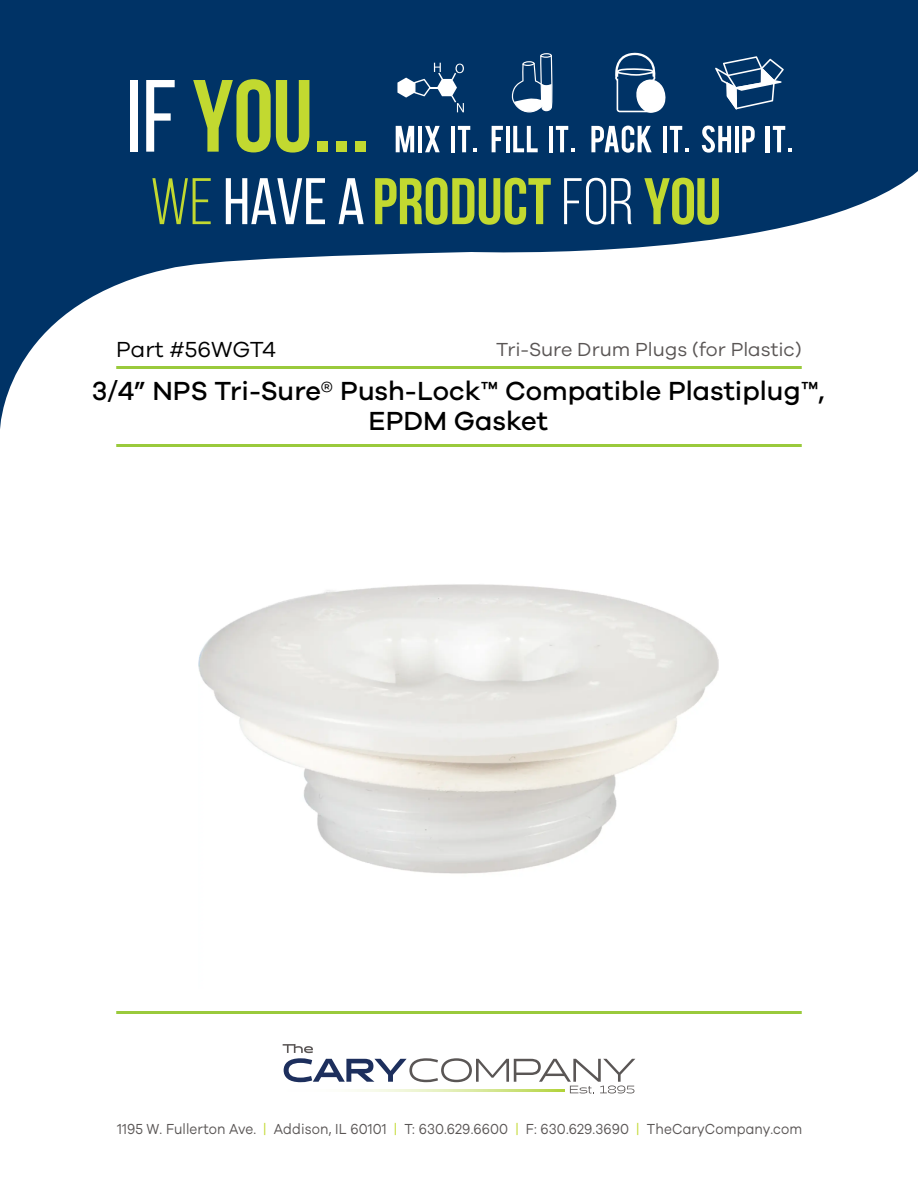
<style>
.page{position:relative;width:918px;height:1188px;background:#fff}
.page>*{position:absolute;margin:0;border:0;box-sizing:border-box;transform-origin:0 0}
.t1{font:500 27px/30px "Galano Grotesque";color:#000;text-align:center}
.t2{font:22.5px "Galano Grotesque";color:#000}
.t3{font:19.5px "Galano Grotesque";color:#5a5655}
.t4{font:15px "Galano Grotesque";letter-spacing:.01em;color:#5a5655;scale:.9 1}
.s1{color:#c2d930}
</style>
<div class="page">
<svg style="left:0;top:0;width:918px;height:429px;fill:#036"></svg>
<div style="left:130px;top:80px;width:8px;height:72px;background:#fff"></div>
<svg style="left:146px;top:80px;width:29px;height:72px"></svg>
<svg style="left:193px;top:79px;width:116px;height:74px;background:#648949"></svg>
<div style="left:317px;top:141px;width:11px;height:11px;background:#c2d930"></div>
<div style="left:336px;top:141px;width:11px;height:11px;background:#c2d930"></div>
<div style="left:355px;top:141px;width:11px;height:11px;background:#c2d930"></div>
<svg style="left:152px;top:178px;width:59px;height:46px;background:#356056"></svg>
<svg style="left:226px;top:178px;width:99px;height:46px"></svg>
<svg style="left:339px;top:178px;width:25px;height:46px"></svg>
<svg style="left:375px;top:178px;width:176px;height:47px;background:#688b48"></svg>
<svg style="left:564px;top:178px;width:68px;height:47px"></svg>
<svg style="left:644px;top:178px;width:75px;height:47px;background:#668a49"></svg>
<svg style="left:614px;top:52px;width:52px;height:61px"></svg>
<svg style="left:397px;top:63px;width:67px;height:49px"></svg>
<svg style="left:715px;top:56px;width:69px;height:53px"></svg>
<svg style="left:511px;top:53px;width:42px;height:60px"></svg>
<svg style="left:396px;top:126px;width:18px;height:26px"></svg>
<hr style="left:418px;top:126px;width:4px;height:26px;background:#fff">
<svg style="left:425px;top:126px;width:15px;height:26px"></svg>
<hr style="left:451px;top:126px;width:4px;height:26px;background:#fff">
<svg style="left:458px;top:126px;width:19px;height:26px"></svg>
<svg style="left:492px;top:126px;width:11px;height:26px"></svg>
<hr style="left:506px;top:126px;width:4px;height:26px;background:#fff">
<svg style="left:513px;top:126px;width:25px;height:26px"></svg>
<hr style="left:549px;top:126px;width:4px;height:26px;background:#fff">
<svg style="left:556px;top:126px;width:19px;height:26px"></svg>
<svg style="left:591px;top:126px;width:61px;height:27px"></svg>
<hr style="left:663px;top:126px;width:4px;height:26px;background:#fff">
<svg style="left:670px;top:126px;width:19px;height:26px"></svg>
<svg style="left:702px;top:126px;width:29px;height:27px"></svg>
<hr style="left:735px;top:126px;width:4px;height:26px;background:#fff">
<svg style="left:742px;top:126px;width:13px;height:26px"></svg>
<hr style="left:766px;top:126px;width:4px;height:26px;background:#fff">
<svg style="left:773px;top:126px;width:19px;height:26px"></svg>
<hr style="left:116px;top:366px;width:686px;height:3px;background:#9aca3c">
<hr style="left:116px;top:444px;width:686px;height:3px;background:#9aca3c">
<hr style="left:116px;top:1011px;width:686px;height:3px;background:#9aca3c">
<svg style="left:283px;top:1044px;width:352px;height:49px"></svg>
<svg style="left:284px;top:1089px;width:281px;height:2px"></svg>
<h2 class="t2" style="left:116px;top:336px;width:161px">Part #56WGT4</h2>
<h3 class="t3" style="left:496px;top:337px;width:307px">Tri-Sure Drum Plugs (for Plastic)</h3>
<h1 class="t1" style="left:92px;top:375px;width:734px">3/4” NPS Tri-Sure® Push-Lock™ Compatible Plastiplug™,<br>EPDM Gasket</h1>
<p class="t4" style="left:117px;top:1120px;width:763px">1195 W. Fullerton Ave. <span class="s1">|</span> Addison, IL 60101 <span class="s1">|</span> T: 630.629.6600 <span class="s1">|</span> F: 630.629.3690 <span class="s1">|</span> TheCaryCompany.com</p>
</div>
